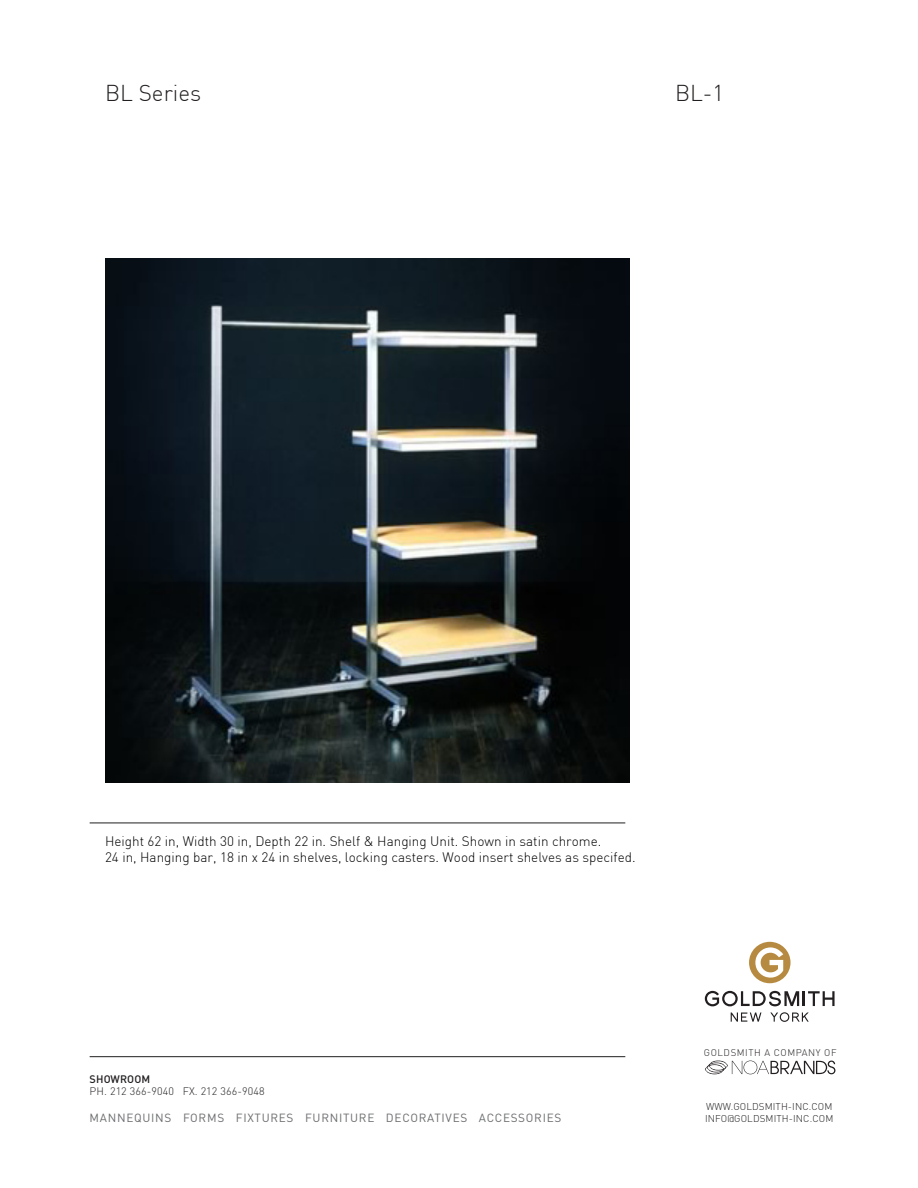
<style>
.page{position:relative;width:918px;height:1188px;background:#fff}
.page>*{position:absolute;margin:0;border:0;box-sizing:border-box;transform-origin:0 0}
.t1{font:300 22.5px "DIN Pro";color:#231f20}
.t2{font:300 13.5px/16.2px "DIN Pro";color:#000}
.t3{font:11.7px "DIN";letter-spacing:.06em;color:#6c6d70}
.t4{font:300 10.8px "DIN";letter-spacing:.01em;color:#231f20}
.t5{font:500 10.8px "DIN";letter-spacing:.01em;color:#231f20}
.t6{font:300 9.75px "DIN";letter-spacing:.01em;color:#231f20}
.t7{font:300 9.6px "DIN";letter-spacing:.06em;color:#231f20}
</style>
<div class="page">
<hr style="left:90px;top:823px;width:535px;height:1px;background:#231f20">
<hr style="left:90px;top:1056px;width:535px;height:1px;background:#231f20">
<div style="left:749px;top:942px;width:42px;height:41px;background:#b68b41;border-radius:50%"></div>
<svg style="left:705px;top:991px;width:130px;height:15px"></svg>
<svg style="left:731px;top:1013px;width:30px;height:9px"></svg>
<svg style="left:770px;top:1012px;width:39px;height:10px"></svg>
<svg style="left:755px;top:947px;width:28px;height:31px"></svg>
<svg style="left:705px;top:1061px;width:130px;height:13px"></svg>
<img style="left:105px;top:258px;width:525px;height:525px">
<h1 class="t1" style="left:105px;top:83px;width:98px">BL Series</h1>
<h1 class="t1" style="left:675px;top:83px;width:51px">BL-1</h1>
<p class="t2" style="left:105px;top:834px;width:532px">Height 62 in, Width 30 in, Depth 22 in. Shelf &amp; Hanging Unit. Shown in satin chrome.<br>24 in, Hanging bar, 18 in x 24 in shelves, locking casters. Wood insert shelves as specifed.</p>
<p class="t5" style="left:90px;top:1072px;width:62px">SHOWROOM</p>
<p class="t4" style="left:90px;top:1085px;width:177px">PH. 212 366-9040 FX. 212 366-9048</p>
<p class="t3" style="left:90px;top:1110px;width:473px">MANNEQUINS FORMS FIXTURES FURNITURE DECORATIVES ACCESSORIES</p>
<p class="t7" style="left:704px;top:1047px;width:134px">GOLDSMITH A COMPANY OF</p>
<p class="t6" style="left:706px;top:1100px;width:128px">WWW.GOLDSMITH-INC.COM</p>
<p class="t6" style="left:705px;top:1112px;width:130px">INFO@GOLDSMITH-INC.COM</p>
</div>
